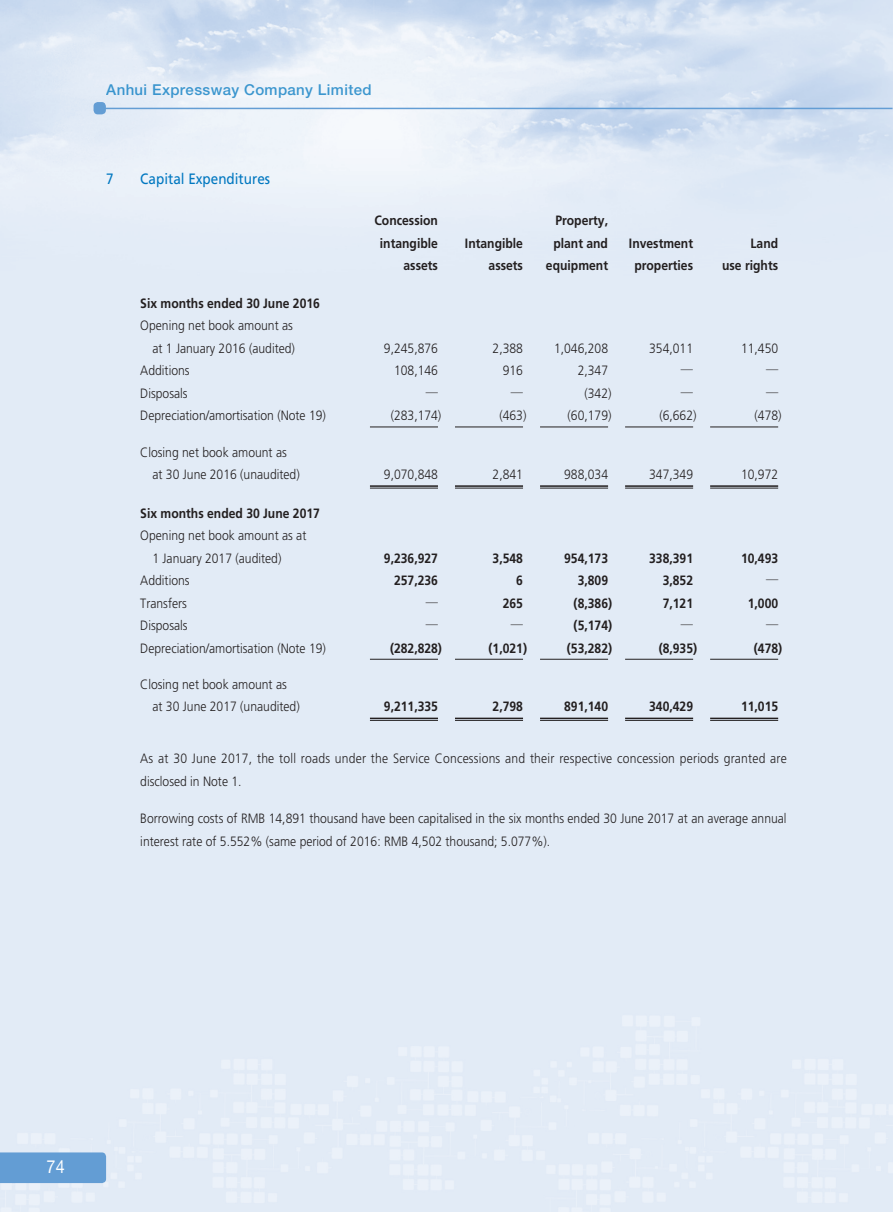
<style>
.page{position:relative;width:893px;height:1212px;background:#fff}
.page>*{position:absolute;margin:0;border:0;box-sizing:border-box;transform-origin:0 0}
.t1{font:18px "Helvetica Neue LT Std";color:#fff;scale:.9 1}
.t2{font:500 15px "Helvetica Neue LT Std";letter-spacing:.025em;color:#0077c0}
._4__副標題{font:15px "Frutiger LT Std";color:#0077c0;scale:.9 1}
._1__內文{font:300 13.5px/22.5px "Frutiger LT Std";color:#231f20;scale:.9 1}
._1__內文-2{font:700 13.5px "Frutiger LT Std";color:#231f20;scale:.9 1}
._1__內文-3{font:300 13.5px "M Hei HK";color:#231f20;scale:.9 1}
._1__內文-4{font:700 13.5px "M Hei HK";color:#231f20;scale:.9 1}
</style>
<div class="page">
<div style="left:94px;top:102px;width:12px;height:12px;background:#639dd4;border-radius:4px"></div>
<hr style="left:98px;top:108px;width:794px;height:1px;background:#639dd4">
<div style="left:0;top:1152px;width:106px;height:31px;background:#639dd4"></div>
<hr style="left:370px;top:427px;width:68px;height:1px;background:#231f20">
<hr style="left:455px;top:427px;width:68px;height:1px;background:#231f20">
<hr style="left:540px;top:427px;width:68px;height:1px;background:#231f20">
<hr style="left:625px;top:427px;width:68px;height:1px;background:#231f20">
<hr style="left:710px;top:427px;width:68px;height:1px;background:#231f20">
<hr style="left:370px;top:485px;width:68px;height:2px;background:#231f20">
<hr style="left:370px;top:488px;width:68px;height:1px;background:#231f20">
<hr style="left:455px;top:485px;width:68px;height:2px;background:#231f20">
<hr style="left:455px;top:488px;width:68px;height:1px;background:#231f20">
<hr style="left:540px;top:485px;width:68px;height:2px;background:#231f20">
<hr style="left:540px;top:488px;width:68px;height:1px;background:#231f20">
<hr style="left:625px;top:485px;width:68px;height:2px;background:#231f20">
<hr style="left:625px;top:488px;width:68px;height:1px;background:#231f20">
<hr style="left:710px;top:485px;width:68px;height:2px;background:#231f20">
<hr style="left:710px;top:488px;width:68px;height:1px;background:#231f20">
<hr style="left:370px;top:659px;width:68px;height:1px;background:#231f20">
<hr style="left:455px;top:659px;width:68px;height:1px;background:#231f20">
<hr style="left:540px;top:659px;width:68px;height:1px;background:#231f20">
<hr style="left:625px;top:659px;width:68px;height:1px;background:#231f20">
<hr style="left:710px;top:659px;width:68px;height:1px;background:#231f20">
<hr style="left:370px;top:718px;width:68px;height:1px;background:#231f20">
<hr style="left:370px;top:720px;width:68px;height:1px;background:#231f20">
<hr style="left:455px;top:718px;width:68px;height:1px;background:#231f20">
<hr style="left:455px;top:720px;width:68px;height:1px;background:#231f20">
<hr style="left:540px;top:718px;width:68px;height:1px;background:#231f20">
<hr style="left:540px;top:720px;width:68px;height:1px;background:#231f20">
<hr style="left:625px;top:718px;width:68px;height:1px;background:#231f20">
<hr style="left:625px;top:720px;width:68px;height:1px;background:#231f20">
<hr style="left:710px;top:718px;width:68px;height:1px;background:#231f20">
<hr style="left:710px;top:720px;width:68px;height:1px;background:#231f20">
<p class="t2" style="left:106px;top:81px;width:267px">Anhui Expressway Company Limited</p>
<p class="_4__副標題" style="left:106px;top:169px;width:10px">7</p>
<p class="_4__副標題" style="left:140px;top:169px;width:146px">Capital Expenditures</p>
<p class="_1__內文-2" style="left:375px;top:213px;width:72px">Concession</p>
<p class="_1__內文-2" style="left:380px;top:235px;width:66px">intangible</p>
<p class="_1__內文-2" style="left:404px;top:258px;width:40px">assets</p>
<p class="_1__內文-2" style="left:465px;top:235px;width:66px">Intangible</p>
<p class="_1__內文-2" style="left:489px;top:258px;width:40px">assets</p>
<p class="_1__內文-2" style="left:555px;top:213px;width:60px">Property,</p>
<p class="_1__內文-2" style="left:553px;top:235px;width:62px">plant and</p>
<p class="_1__內文-2" style="left:546px;top:258px;width:71px">equipment</p>
<p class="_1__內文-2" style="left:629px;top:235px;width:73px">Investment</p>
<p class="_1__內文-2" style="left:634px;top:258px;width:67px">properties</p>
<p class="_1__內文-2" style="left:750px;top:235px;width:32px">Land</p>
<p class="_1__內文-2" style="left:722px;top:258px;width:64px">use rights</p>
<p class="_1__內文-2" style="left:140px;top:295px;width:201px">Six months ended 30 June 2016</p>
<p class="_1__內文" style="left:140px;top:315px;width:171px">Opening net book amount as</p>
<p class="_1__內文" style="left:152px;top:337px;width:160px">at 1 January 2016 (audited)</p>
<p class="_1__內文" style="left:384px;top:337px;width:62px">9,245,876</p>
<p class="_1__內文" style="left:493px;top:337px;width:35px">2,388</p>
<p class="_1__內文" style="left:554px;top:337px;width:62px">1,046,208</p>
<p class="_1__內文" style="left:649px;top:337px;width:50px">354,011</p>
<p class="_1__內文" style="left:741px;top:337px;width:43px">11,450</p>
<p class="_1__內文" style="left:140px;top:360px;width:56px">Additions</p>
<p class="_1__內文" style="left:394px;top:360px;width:50px">108,146</p>
<p class="_1__內文" style="left:503px;top:360px;width:24px">916</p>
<p class="_1__內文" style="left:578px;top:360px;width:35px">2,347</p>
<p class="_1__內文-3" style="left:681px;top:363px;width:15px">—</p>
<p class="_1__內文-3" style="left:766px;top:363px;width:15px">—</p>
<p class="_1__內文" style="left:140px;top:382px;width:54px">Disposals</p>
<p class="_1__內文-3" style="left:426px;top:386px;width:15px">—</p>
<p class="_1__內文-3" style="left:511px;top:386px;width:15px">—</p>
<p class="_1__內文" style="left:584px;top:382px;width:32px">(342)</p>
<p class="_1__內文-3" style="left:681px;top:386px;width:15px">—</p>
<p class="_1__內文-3" style="left:766px;top:386px;width:15px">—</p>
<p class="_1__內文" style="left:140px;top:405px;width:208px">Depreciation/amortisation (Note 19)</p>
<p class="_1__內文" style="left:391px;top:405px;width:58px">(283,174)</p>
<p class="_1__內文" style="left:499px;top:405px;width:32px">(463)</p>
<p class="_1__內文" style="left:567px;top:405px;width:50px">(60,179)</p>
<p class="_1__內文" style="left:659px;top:405px;width:43px">(6,662)</p>
<p class="_1__內文" style="left:754px;top:405px;width:32px">(478)</p>
<p class="_1__內文" style="left:140px;top:441px;width:164px">Closing net book amount as</p>
<p class="_1__內文" style="left:152px;top:463px;width:165px">at 30 June 2016 (unaudited)</p>
<p class="_1__內文" style="left:384px;top:463px;width:62px">9,070,848</p>
<p class="_1__內文" style="left:493px;top:463px;width:35px">2,841</p>
<p class="_1__內文" style="left:564px;top:463px;width:50px">988,034</p>
<p class="_1__內文" style="left:649px;top:463px;width:50px">347,349</p>
<p class="_1__內文" style="left:741px;top:463px;width:43px">10,972</p>
<p class="_1__內文-2" style="left:140px;top:505px;width:201px">Six months ended 30 June 2017</p>
<p class="_1__內文" style="left:140px;top:524px;width:186px">Opening net book amount as at</p>
<p class="_1__內文" style="left:152px;top:547px;width:145px">1 January 2017 (audited)</p>
<p class="_1__內文-2" style="left:384px;top:550px;width:62px">9,236,927</p>
<p class="_1__內文-2" style="left:493px;top:550px;width:35px">3,548</p>
<p class="_1__內文-2" style="left:564px;top:550px;width:50px">954,173</p>
<p class="_1__內文-2" style="left:649px;top:550px;width:50px">338,391</p>
<p class="_1__內文-2" style="left:741px;top:550px;width:43px">10,493</p>
<p class="_1__內文" style="left:140px;top:569px;width:56px">Additions</p>
<p class="_1__內文-2" style="left:394px;top:572px;width:50px">257,236</p>
<p class="_1__內文-2" style="left:516px;top:572px;width:9px">6</p>
<p class="_1__內文-2" style="left:578px;top:572px;width:35px">3,809</p>
<p class="_1__內文-2" style="left:663px;top:572px;width:35px">3,852</p>
<p class="_1__內文-4" style="left:766px;top:570px;width:15px">—</p>
<p class="_1__內文" style="left:140px;top:592px;width:53px">Transfers</p>
<p class="_1__內文-4" style="left:426px;top:593px;width:15px">—</p>
<p class="_1__內文-2" style="left:503px;top:595px;width:24px">265</p>
<p class="_1__內文-2" style="left:574px;top:595px;width:44px">(8,386)</p>
<p class="_1__內文-2" style="left:663px;top:595px;width:35px">7,121</p>
<p class="_1__內文-2" style="left:748px;top:595px;width:35px">1,000</p>
<p class="_1__內文" style="left:140px;top:614px;width:54px">Disposals</p>
<p class="_1__內文-4" style="left:426px;top:615px;width:15px">—</p>
<p class="_1__內文-4" style="left:511px;top:615px;width:15px">—</p>
<p class="_1__內文-2" style="left:574px;top:617px;width:44px">(5,174)</p>
<p class="_1__內文-4" style="left:681px;top:615px;width:15px">—</p>
<p class="_1__內文-4" style="left:766px;top:615px;width:15px">—</p>
<p class="_1__內文" style="left:140px;top:637px;width:208px">Depreciation/amortisation (Note 19)</p>
<p class="_1__內文-2" style="left:390px;top:640px;width:59px">(282,828)</p>
<p class="_1__內文-2" style="left:489px;top:640px;width:44px">(1,021)</p>
<p class="_1__內文-2" style="left:567px;top:640px;width:52px">(53,282)</p>
<p class="_1__內文-2" style="left:659px;top:640px;width:44px">(8,935)</p>
<p class="_1__內文-2" style="left:754px;top:640px;width:33px">(478)</p>
<p class="_1__內文" style="left:140px;top:673px;width:164px">Closing net book amount as</p>
<p class="_1__內文" style="left:152px;top:696px;width:165px">at 30 June 2017 (unaudited)</p>
<p class="_1__內文-2" style="left:384px;top:699px;width:62px">9,211,335</p>
<p class="_1__內文-2" style="left:493px;top:699px;width:35px">2,798</p>
<p class="_1__內文-2" style="left:564px;top:699px;width:50px">891,140</p>
<p class="_1__內文-2" style="left:649px;top:699px;width:50px">340,429</p>
<p class="_1__內文-2" style="left:741px;top:699px;width:43px">11,015</p>
<p class="_1__內文" style="left:140px;top:747px;width:720px">As at 30 June 2017, the toll roads under the Service Concessions and their respective concession periods granted are disclosed in Note 1.</p>
<p class="_1__內文" style="left:140px;top:807px;width:720px">Borrowing costs of RMB 14,891 thousand have been capitalised in the six months ended 30 June 2017 at an average annual interest rate of 5.552% (same period of 2016: RMB 4,502 thousand; 5.077%).</p>
<h1 class="t1" style="left:46px;top:1156px;width:22px">74</h1>
</div>
